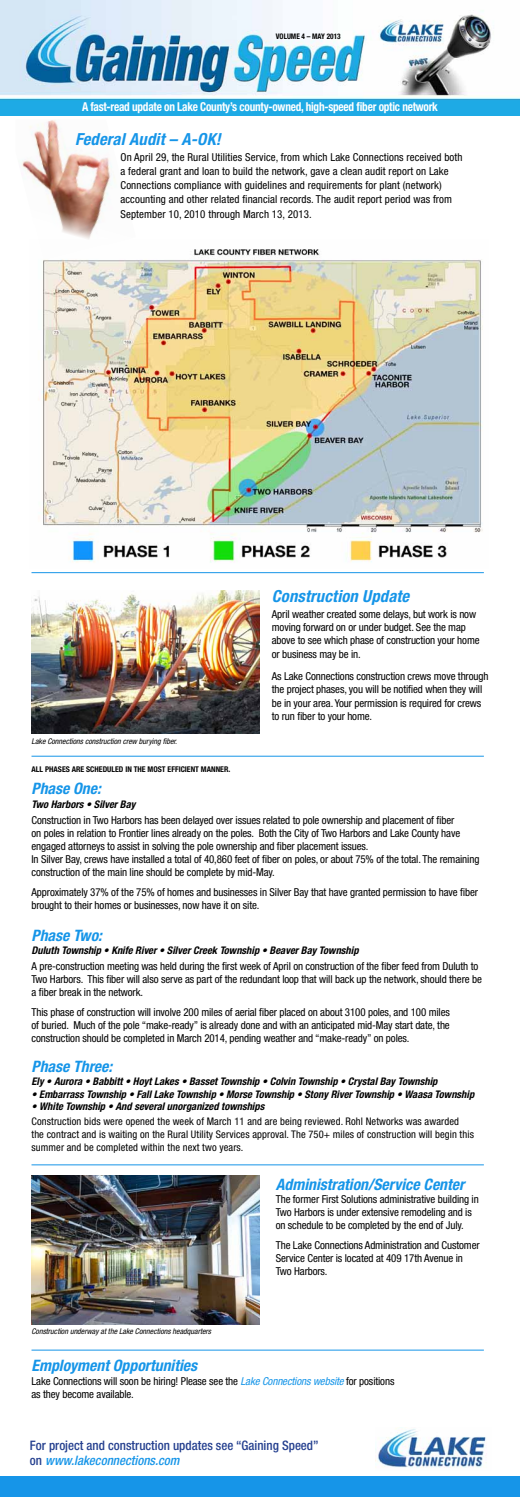
<style>
.page{position:relative;width:520px;height:1497px;background:#fff}
.page>*{position:absolute;margin:0;border:0;box-sizing:border-box;transform-origin:0 0}
.t1{font:italic 700 condensed 16.62px "Helvetica Neue";letter-spacing:.01em;color:#1695e8}
.t2{font:italic 700 condensed 15.75px "Helvetica Neue";color:#1695e8}
.t3{font:500 condensed 13.04px/14.6px "Helvetica Neue";color:#25408f}
.t4{font:700 condensed 12.25px "Helvetica Neue";letter-spacing:-.02em;color:#fff;scale:.92 1}
.t5{font:condensed 10.94px/13.1px "Helvetica Neue";letter-spacing:-.01em;color:#000}
.t6{font:condensed 10.94px/14.2px "Helvetica Neue";letter-spacing:.01em;color:#000}
.t7{font:italic 700 condensed 10.5px "Helvetica Neue";color:#000}
.t8{font:condensed 10.5px/12.6px "Helvetica Neue";letter-spacing:.01em;color:#000}
.t9{font:italic condensed 7.88px "Helvetica Neue";color:#000}
.t10{font:700 condensed 7.88px "Helvetica Neue";color:#000}
.t11{font:700 condensed 7.7px "Helvetica Neue";color:#000;scale:.95 1}
.s1{font-style:italic;color:#1695e8}
</style>
<div class="page">
<img style="left:0;top:0;width:520px;height:116px">
<img style="left:377px;top:1427px;width:110px;height:41px">
<div style="left:1px;top:1476px;width:518px;height:20px;background:#1695e8"></div>
<img style="left:42px;top:249px;width:441px;height:314px">
<img style="left:32px;top:590px;width:228px;height:143px">
<img style="left:32px;top:1175px;width:228px;height:149px">
<img style="left:21px;top:120px;width:115px;height:141px">
<hr style="left:32px;top:756px;width:452px;height:1px;background:#1695e8">
<hr style="left:32px;top:572px;width:452px;height:1px;background:#1695e8">
<hr style="left:32px;top:1164px;width:452px;height:1px;background:#1695e8">
<hr style="left:32px;top:1349px;width:452px;height:1px;background:#1695e8">
<p class="t11" style="left:276px;top:32px;width:70px">Volume 4 – may 2013</p>
<p class="t4" style="left:82px;top:100px;width:388px">A fast-read update on Lake County’s county-owned, high-speed fiber optic network</p>
<h1 class="t1" style="left:75px;top:129px;width:147px">Federal Audit – A-OK!</h1>
<p class="t6" style="left:121px;top:150px;width:343px">On April 29, the Rural Utilities Service, from which Lake Connections received both a federal grant and loan to build the network, gave a clean audit report on Lake Connections compliance with guidelines and requirements for plant (network) accounting and other related financial records. The audit report period was from September 10, 2010 through March 13, 2013.</p>
<p class="t9" style="left:32px;top:736px;width:147px">Lake Connections construction crew burying fiber.</p>
<p class="t10" style="left:32px;top:764px;width:200px">all phases are scheduled in the most efficient manner.</p>
<h1 class="t1" style="left:272px;top:586px;width:139px">Construction Update</h1>
<p class="t5" style="left:272px;top:607px;width:209px">April weather created some delays, but work is now moving forward on or under budget. See the map above to see which phase of construction your home or business may be in.</p>
<p class="t5" style="left:272px;top:669px;width:218px">As Lake Connections construction crews move through the project phases, you will be notified when they will be in your area. Your permission is required for crews to run fiber to your home.</p>
<h2 class="t2" style="left:32px;top:778px;width:71px">Phase One:</h2>
<p class="t7" style="left:32px;top:797px;width:105px">Two Harbors • Silver Bay</p>
<p class="t5" style="left:32px;top:813px;width:449px">Construction in Two Harbors has been delayed over issues related to pole ownership and placement of fiber<br>on poles in relation to Frontier lines already on the poles. Both the City of Two Harbors and Lake County have engaged attorneys to assist in solving the pole ownership and fiber placement issues.<br>In Silver Bay, crews have installed a total of 40,860 feet of fiber on poles, or about 75% of the total. The remaining construction of the main line should be complete by mid-May.</p>
<p class="t5" style="left:32px;top:885px;width:448px">Approximately 37% of the 75% of homes and businesses in Silver Bay that have granted permission to have fiber brought to their homes or businesses, now have it on site.</p>
<h2 class="t2" style="left:32px;top:926px;width:72px">Phase Two:</h2>
<p class="t7" style="left:32px;top:943px;width:328px">Duluth Township • Knife River • Silver Creek Township • Beaver Bay Township</p>
<p class="t5" style="left:32px;top:959px;width:452px">A pre-construction meeting was held during the first week of April on construction of the fiber feed from Duluth to<br>Two Harbors. This fiber will also serve as part of the redundant loop that will back up the network, should there be a fiber break in the network.</p>
<p class="t5" style="left:32px;top:1005px;width:420px;text-align:justify">This phase of construction will involve 200 miles of aerial fiber placed on about 3100 poles, and 100 miles of buried. Much of the pole “make-ready” is already done and with an anticipated mid-May start date, the construction should be completed in March 2014, pending weather and “make-ready” on poles.</p>
<h2 class="t2" style="left:32px;top:1057px;width:82px">Phase Three:</h2>
<p class="t7" style="left:32px;top:1074px;width:407px">Ely • Aurora • Babbitt • Hoyt Lakes • Basset Township • Colvin Township • Crystal Bay Township</p>
<p class="t7" style="left:32px;top:1087px;width:444px">• Embarrass Township • Fall Lake Township • Morse Township • Stony River Township • Waasa Township</p>
<p class="t7" style="left:32px;top:1100px;width:234px">• White Township • And several unorganized townships</p>
<p class="t8" style="left:32px;top:1115px;width:444px">Construction bids were opened the week of March 11 and are being reviewed. Rohl Networks was awarded the contract and is waiting on the Rural Utility Services approval. The 750+ miles of construction will begin this summer and be completed within the next two years.</p>
<h2 class="t2" style="left:276px;top:1174px;width:190px">Administration/Service Center</h2>
<p class="t5" style="left:276px;top:1192px;width:204px">The former First Solutions administrative building in<br>Two Harbors is under extensive remodeling and is on schedule to be completed by the end of July.</p>
<p class="t5" style="left:276px;top:1238px;width:205px">The Lake Connections Administration and Customer<br>Service Center is located at 409 17th Avenue in<br>Two Harbors.</p>
<p class="t9" style="left:32px;top:1326px;width:181px">Construction underway at the Lake Connections headquarters</p>
<h2 class="t2" style="left:32px;top:1356px;width:167px">Employment Opportunities</h2>
<p class="t5" style="left:32px;top:1373px;width:364px">Lake Connections will soon be hiring! Please see the <span class="s1">Lake Connections website</span> for positions as they become available.</p>
<p class="t3" style="left:30px;top:1437px;width:290px">For project and construction updates see “Gaining Speed” on <span class="s1">www.lakeconnections.com</span></p>
</div>
